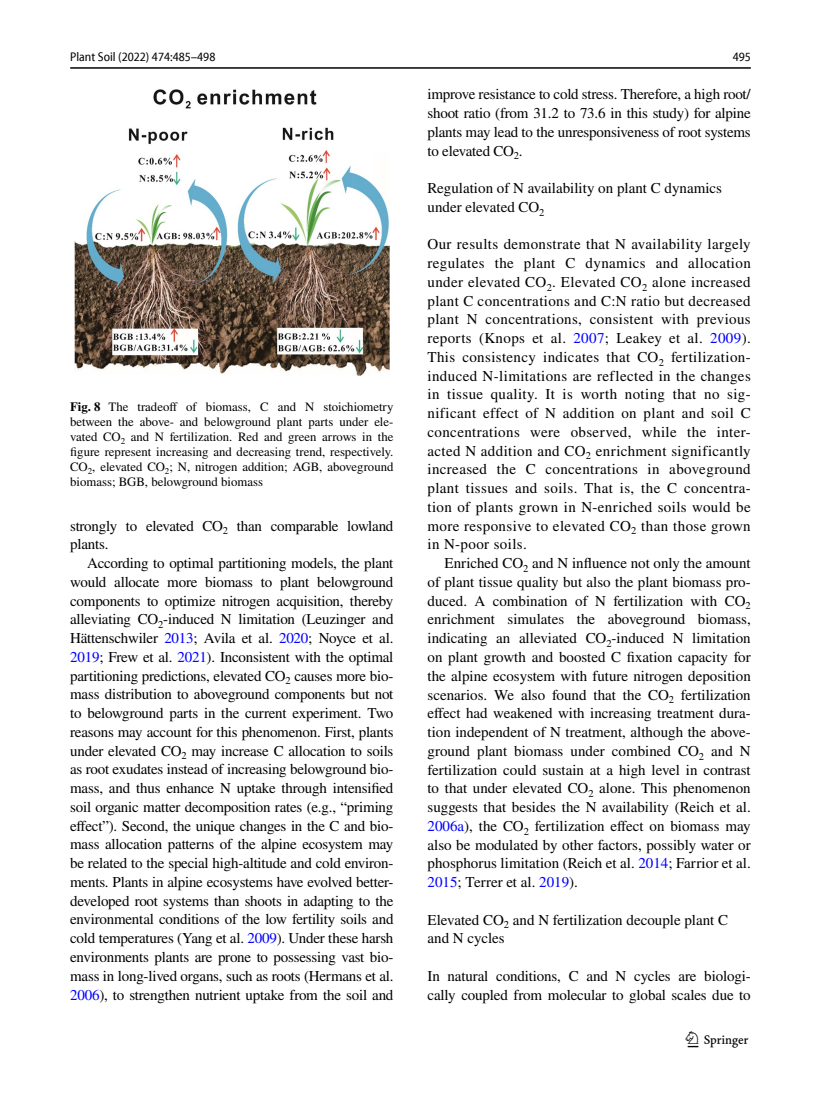
<style>
.page{position:relative;width:821px;height:1106px;background:#fff}
.page>*{position:absolute;margin:0;border:0;box-sizing:border-box;transform-origin:0 0}
.t1{font:22.5px "Springnew Regular 3";color:#000}
.t2{font:15px/18.8px "STIX";letter-spacing:-.01em;color:#000}
.t3{font:12.75px/15px "STIX";color:#000;text-align:justify}
.t4{font:semi-condensed 12.75px "Myriad Pro Unic";color:#000}
.t5{font:12.75px "Myriad Pro Unic Semi Condensed 2";color:#000}
.s1{font-weight:700}
.s2{color:#00f}
</style>
<div class="page">
<hr style="left:70px;top:67px;width:680px;height:2px;background:#000">
<img style="left:74px;top:89px;width:315px;height:286px">
<p class="t4" style="left:70px;top:52px;width:147px">Plant Soil (2022) 474:485–498</p>
<p class="t5" style="left:732px;top:52px;width:20px">495</p>
<p class="t3" style="left:70px;top:400px;width:325px"><span class="s1">Fig. 8</span> The tradeoff of biomass, C and N stoichiometry between the above- and belowground plant parts under ele&shy;vated CO<sub>2</sub> and N fertilization. Red and green arrows in the figure represent increasing and decreasing trend, respectively.<br>CO<sub>2</sub>, elevated CO<sub>2</sub>; N, nitrogen addition; AGB, aboveground biomass; BGB, belowground biomass</p>
<p class="t2" style="left:70px;top:517px;width:325px">strongly to elevated CO<sub>2</sub> than comparable lowland plants.</p>
<p class="t2" style="left:70px;top:554px;width:325px;text-align:justify;text-indent:17px">According to optimal partitioning models, the plant would allocate more biomass to plant belowground components to optimize nitrogen acquisition, thereby alleviating CO<sub>2</sub>-induced N limitation (Leuzinger and Hättenschwiler <span class="s2">2013</span>; Avila et al. <span class="s2">2020</span>; Noyce et al.<br><span class="s2">2019</span>; Frew et al. <span class="s2">2021</span>). Inconsistent with the optimal partitioning predictions, elevated CO<sub>2</sub> causes more bio&shy;mass distribution to aboveground components but not to belowground parts in the current experiment. Two reasons may account for this phenomenon. First, plants under elevated CO<sub>2</sub> may increase C allocation to soils as root exudates instead of increasing belowground bio&shy;mass, and thus enhance N uptake through intensified soil organic matter decomposition rates (e.g., “priming effect”). Second, the unique changes in the C and bio&shy;mass allocation patterns of the alpine ecosystem may be related to the special high-altitude and cold environ&shy;ments. Plants in alpine ecosystems have evolved better&shy;developed root systems than shoots in adapting to the environmental conditions of the low fertility soils and cold temperatures (Yang et al. <span class="s2">2009</span>). Under these harsh environments plants are prone to possessing vast bio&shy;mass in long-lived organs, such as roots (Hermans et al.<br><span class="s2">2006</span>), to strengthen nutrient uptake from the soil and</p>
<p class="t2" style="left:427px;top:86px;width:325px;text-align:justify">improve resistance to cold stress. Therefore, a high root/ shoot ratio (from 31.2 to 73.6 in this study) for alpine plants may lead to the unresponsiveness of root systems to elevated CO<sub>2</sub>.</p>
<p class="t2" style="left:427px;top:180px;width:296px">Regulation of N availability on plant C dynamics under elevated CO<sub>2</sub></p>
<p class="t2" style="left:427px;top:236px;width:325px;text-align:justify">Our results demonstrate that N availability largely regulates the plant C dynamics and allocation under elevated CO<sub>2</sub>. Elevated CO<sub>2</sub> alone increased plant C concentrations and C:N ratio but decreased plant N concentrations, consistent with previous reports (Knops et al. <span class="s2">2007</span>; Leakey et al. <span class="s2">2009</span>).<br>This consistency indicates that CO<sub>2</sub> fertilization&shy;induced N-limitations are reflected in the changes in tissue quality. It is worth noting that no sig&shy;nificant effect of N addition on plant and soil C concentrations were observed, while the inter&shy;acted N addition and CO<sub>2</sub> enrichment significantly increased the C concentrations in aboveground plant tissues and soils. That is, the C concentra&shy;tion of plants grown in N-enriched soils would be more responsive to elevated CO<sub>2</sub> than those grown in N-poor soils.</p>
<p class="t2" style="left:427px;top:555px;width:325px;text-align:justify;text-indent:17px">Enriched CO<sub>2</sub> and N influence not only the amount of plant tissue quality but also the plant biomass pro&shy;duced. A combination of N fertilization with CO<sub>2 </sub>enrichment simulates the aboveground biomass, indicating an alleviated CO<sub>2</sub>-induced N limitation on plant growth and boosted C fixation capacity for the alpine ecosystem with future nitrogen deposition scenarios. We also found that the CO<sub>2</sub> fertilization effect had weakened with increasing treatment dura&shy;tion independent of N treatment, although the above&shy;ground plant biomass under combined CO<sub>2</sub> and N fertilization could sustain at a high level in contrast to that under elevated CO<sub>2</sub> alone. This phenomenon suggests that besides the N availability (Reich et al.<br><span class="s2">2006a</span>), the CO<sub>2</sub> fertilization effect on biomass may also be modulated by other factors, possibly water or phosphorus limitation (Reich et al. <span class="s2">2014</span>; Farrior et al.<br><span class="s2">2015</span>; Terrer et al. <span class="s2">2019</span>).</p>
<p class="t2" style="left:427px;top:911px;width:302px">Elevated CO<sub>2</sub> and N fertilization decouple plant C and N cycles</p>
<p class="t2" style="left:427px;top:967px;width:325px">In natural conditions, C and N cycles are biologi&shy;cally coupled from molecular to global scales due to</p>
<h1 class="t1" style="left:687px;top:1031px;width:62px">1 3</h1>
</div>
